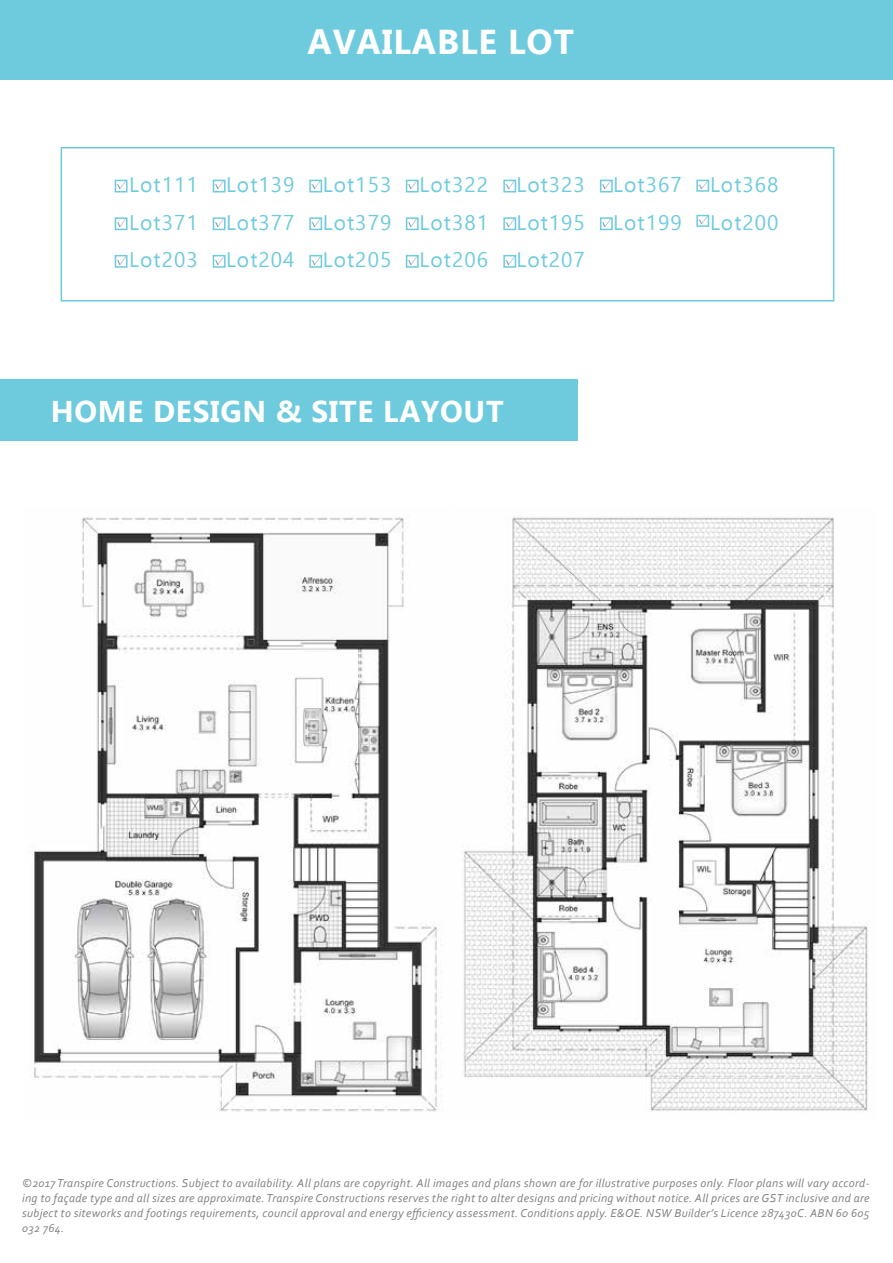
<style>
.page{position:relative;width:893px;height:1263px;background:#fff}
.page>*{position:absolute;margin:0;border:0;box-sizing:border-box;transform-origin:0 0}
.t1{font:700 34.5px "Ebrima";letter-spacing:.025em;color:#fff}
.t2{font:700 30px "Ebrima";letter-spacing:.025em;color:#fff}
.t3{font:21px "Ebrima";letter-spacing:.05em;color:#6ecbdd}
.t4{font:italic 12px/15px "Corbel";letter-spacing:.025em;color:#808184;text-align:justify}
.t5{font:300 10.2px "Adobe Song Std";color:#1e5373}
.t6{font:300 9.6px "Adobe Song Std";color:#1e5373;scale:1.07 1}
</style>
<div class="page">
<div style="left:0;top:0;width:893px;height:79px;background:#6ecbdd"></div>
<div style="left:61px;top:147px;width:773px;height:155px;border:2px solid #6ecbdd"></div>
<div style="left:0;top:380px;width:578px;height:61px;background:#6ecbdd"></div>
<img style="left:34px;top:516px;width:834px;height:596px">
<div style="left:115px;top:180px;width:13px;height:12px;border:2px solid #6ecbdd"></div>
<div style="left:115px;top:217px;width:13px;height:13px;border:2px solid #6ecbdd"></div>
<div style="left:115px;top:255px;width:13px;height:13px;border:2px solid #6ecbdd"></div>
<div style="left:213px;top:180px;width:13px;height:12px;border:2px solid #6ecbdd"></div>
<div style="left:213px;top:217px;width:13px;height:13px;border:2px solid #6ecbdd"></div>
<div style="left:213px;top:255px;width:13px;height:13px;border:2px solid #6ecbdd"></div>
<div style="left:309px;top:180px;width:13px;height:12px;border:2px solid #6ecbdd"></div>
<div style="left:309px;top:217px;width:13px;height:13px;border:2px solid #6ecbdd"></div>
<div style="left:309px;top:255px;width:13px;height:13px;border:2px solid #6ecbdd"></div>
<div style="left:406px;top:180px;width:13px;height:12px;border:2px solid #6ecbdd"></div>
<div style="left:406px;top:217px;width:13px;height:13px;border:2px solid #6ecbdd"></div>
<div style="left:406px;top:255px;width:13px;height:13px;border:2px solid #6ecbdd"></div>
<div style="left:503px;top:180px;width:13px;height:12px;border:2px solid #6ecbdd"></div>
<div style="left:503px;top:217px;width:13px;height:13px;border:2px solid #6ecbdd"></div>
<div style="left:503px;top:255px;width:13px;height:13px;border:2px solid #6ecbdd"></div>
<div style="left:600px;top:180px;width:13px;height:12px;border:2px solid #6ecbdd"></div>
<div style="left:600px;top:217px;width:13px;height:13px;border:2px solid #6ecbdd"></div>
<div style="left:696px;top:180px;width:13px;height:12px;border:2px solid #6ecbdd"></div>
<div style="left:696px;top:215px;width:13px;height:12px;border:2px solid #6ecbdd"></div>
<h1 class="t1" style="left:308px;top:16px;width:268px">AVAILABLE LOT</h1>
<h3 class="t3" style="left:129px;top:170px;width:70px">Lot111</h3>
<h3 class="t3" style="left:226px;top:170px;width:70px">Lot139</h3>
<h3 class="t3" style="left:323px;top:170px;width:70px">Lot153</h3>
<h3 class="t3" style="left:420px;top:170px;width:70px">Lot322</h3>
<h3 class="t3" style="left:516px;top:170px;width:70px">Lot323</h3>
<h3 class="t3" style="left:613px;top:170px;width:70px">Lot367</h3>
<h3 class="t3" style="left:710px;top:170px;width:70px">Lot368</h3>
<h3 class="t3" style="left:129px;top:207px;width:70px">Lot371</h3>
<h3 class="t3" style="left:226px;top:207px;width:70px">Lot377</h3>
<h3 class="t3" style="left:323px;top:207px;width:70px">Lot379</h3>
<h3 class="t3" style="left:420px;top:207px;width:70px">Lot381</h3>
<h3 class="t3" style="left:516px;top:207px;width:70px">Lot195</h3>
<h3 class="t3" style="left:613px;top:207px;width:70px">Lot199</h3>
<h3 class="t3" style="left:710px;top:207px;width:70px">Lot200</h3>
<h3 class="t3" style="left:129px;top:245px;width:70px">Lot203</h3>
<h3 class="t3" style="left:226px;top:245px;width:70px">Lot204</h3>
<h3 class="t3" style="left:323px;top:245px;width:70px">Lot205</h3>
<h3 class="t3" style="left:420px;top:245px;width:70px">Lot206</h3>
<h3 class="t3" style="left:516px;top:245px;width:70px">Lot207</h3>
<p class="t6" style="left:697px;top:180px;width:11px">√</p>
<p class="t6" style="left:697px;top:215px;width:11px">√</p>
<p class="t5" style="left:116px;top:180px;width:12px">√</p>
<p class="t5" style="left:116px;top:218px;width:12px">√</p>
<p class="t5" style="left:116px;top:255px;width:12px">√</p>
<p class="t5" style="left:214px;top:180px;width:12px">√</p>
<p class="t5" style="left:214px;top:218px;width:12px">√</p>
<p class="t5" style="left:214px;top:255px;width:12px">√</p>
<p class="t5" style="left:310px;top:180px;width:12px">√</p>
<p class="t5" style="left:310px;top:218px;width:12px">√</p>
<p class="t5" style="left:310px;top:255px;width:12px">√</p>
<p class="t5" style="left:407px;top:180px;width:12px">√</p>
<p class="t5" style="left:407px;top:218px;width:12px">√</p>
<p class="t5" style="left:407px;top:255px;width:12px">√</p>
<p class="t5" style="left:504px;top:180px;width:12px">√</p>
<p class="t5" style="left:504px;top:218px;width:12px">√</p>
<p class="t5" style="left:504px;top:255px;width:12px">√</p>
<p class="t5" style="left:601px;top:180px;width:12px">√</p>
<p class="t5" style="left:601px;top:218px;width:12px">√</p>
<h2 class="t2" style="left:51px;top:389px;width:454px">HOME DESIGN &amp; SITE LAYOUT</h2>
<p class="t4" style="left:22px;top:1175px;width:849px">©2017 Transpire Constructions. Subject to availability. All plans are copyright. All images and plans shown are for illustrative purposes only. Floor plans will vary accord&shy;ing to façade type and all sizes are approximate. Transpire Constructions reserves the right to alter designs and pricing without notice. All prices are GST inclusive and are subject to siteworks and footings requirements, council approval and energy efficiency assessment. Conditions apply. E&amp;OE. NSW Builder’s Licence 287430C. ABN 60 605<br>032 764.</p>
</div>
